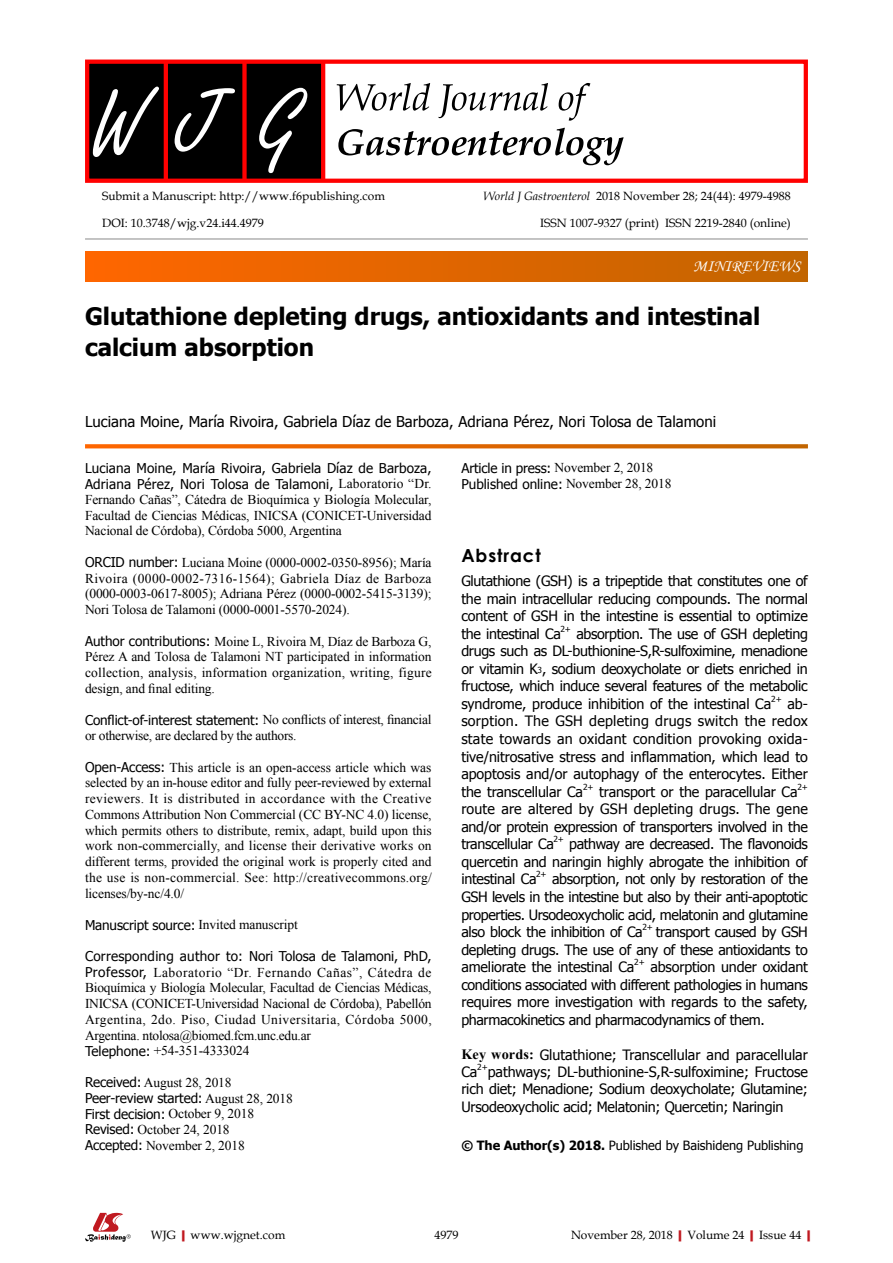
<style>
.page{position:relative;width:893px;height:1263px;background:#fff}
.page>*{position:absolute;margin:0;border:0;box-sizing:border-box;transform-origin:0 0}
.t1{font:700 24px/31.5px "Tahoma";color:#000}
.t2{font:700 18px "Century Gothic";letter-spacing:.05em;color:#000}
.t3{font:16.5px "Monotype Corsiva";color:#fff}
.t4{font:15px "Tahoma";color:#000}
.t5{font:14.25px/17.5px "Tahoma";letter-spacing:-.015em;color:#000;text-align:justify}
.t6{font:13.5px/15.8px "Times New Roman";letter-spacing:-.01em;color:#000;text-align:justify}
.t7{font:13.5px/15.8px "Tahoma";letter-spacing:-.01em;color:#000}
.t8{font:12.75px "Tahoma";letter-spacing:-.005em;color:#000}
.t9{font:12px "Book Antiqua";color:#000}
.t10{font:8.25px "Tahoma";color:#000}
.s1{font-style:italic}
.s2{font-family:"Tahoma"}
.s3{font-family:"Times New Roman"}
.s4{font-size:8.25px}
.s5{font-family:"Times New Roman";font-weight:700}
.s6{font-weight:700}
.s7{font-weight:700;color:#c01920}
</style>
<div class="page">
<div style="left:85px;top:252px;width:723px;height:29px;background:linear-gradient(to right,#f60,#c16500)"></div>
<hr style="left:85px;top:239px;width:723px;height:1px;background:#898989">
<div style="left:87px;top:61px;width:236px;height:121px;background:#000"></div>
<hr style="left:164px;top:61px;width:4px;height:121px;background:#f00">
<div style="left:242px;top:61px;width:5px;height:121px;background:#f00"></div>
<hr style="left:321px;top:61px;width:4px;height:121px;background:#f00">
<div style="left:85px;top:60px;width:723px;height:123px;border:4px solid #f00"></div>
<svg style="left:259px;top:88px;width:48px;height:85px"></svg>
<svg style="left:175px;top:88px;width:60px;height:64px"></svg>
<svg style="left:93px;top:87px;width:66px;height:70px"></svg>
<svg style="left:337px;top:83px;width:253px;height:38px"></svg>
<svg style="left:338px;top:128px;width:286px;height:37px"></svg>
<svg style="left:85px;top:444px;width:723px;height:4px;background:#e16d0d"></svg>
<svg style="left:85px;top:1213px;width:46px;height:29px"></svg>
<p class="t9" style="left:102px;top:188px;width:284px">Submit a Manuscript: http://www.f6publishing.com</p>
<p class="t9" style="left:102px;top:215px;width:163px">DOI: 10.3748/wjg.v24.i44.4979</p>
<p class="t9" style="left:483px;top:188px;width:309px"><span class="s1">World J Gastroenterol</span> 2018 November 28; 24(44): 4979-4988</p>
<p class="t9" style="left:540px;top:215px;width:252px">ISSN 1007-9327 (print) ISSN 2219-2840 (online)</p>
<p class="t3" style="left:693px;top:256px;width:109px">MINIREVIEWS</p>
<p class="t1" style="left:85px;top:298px;width:677px">Glutathione depleting drugs, antioxidants and intestinal calcium absorption</p>
<p class="t4" style="left:85px;top:412px;width:633px">Luciana Moine, María Rivoira, Gabriela Díaz de Barboza, Adriana Pérez, Nori Tolosa de Talamoni</p>
<p class="t6" style="left:85px;top:460px;width:348px"><span class="s2">Luciana Moine, María Rivoira, Gabriela Díaz de Barboza, Adriana Pérez, Nori Tolosa de Talamoni,</span> Laboratorio “Dr.<br>Fernando Cañas”, Cátedra de Bioquímica y Biología Molecular, Facultad de Ciencias Médicas, INICSA (CONICET-Universidad Nacional de Córdoba), Córdoba 5000, Argentina</p>
<p class="t6" style="left:85px;top:554px;width:348px"><span class="s2">ORCID number:</span> Luciana Moine (0000-0002-0350-8956); María Rivoira (0000-0002-7316-1564); Gabriela Díaz de Barboza (0000-0003-0617-8005); Adriana Pérez (0000-0002-5415-3139); Nori Tolosa de Talamoni (0000-0001-5570-2024).</p>
<p class="t6" style="left:85px;top:633px;width:348px"><span class="s2">Author contributions:</span> Moine L, Rivoira M, Díaz de Barboza G, Pérez A and Tolosa de Talamoni NT participated in information collection, analysis, information organization, writing, figure design, and final editing.</p>
<p class="t6" style="left:85px;top:712px;width:348px"><span class="s2">Conflict-of-interest statement:</span> No conflicts of interest, financial or otherwise, are declared by the authors.</p>
<p class="t6" style="left:85px;top:759px;width:348px"><span class="s2">Open-Access:</span> This article is an open-access article which was selected by an in-house editor and fully peer-reviewed by external reviewers. It is distributed in accordance with the Creative Commons Attribution Non Commercial (CC BY-NC 4.0) license, which permits others to distribute, remix, adapt, build upon this work non-commercially, and license their derivative works on different terms, provided the original work is properly cited and the use is non-commercial. See: http://creativecommons.org/ licenses/by-nc/4.0/</p>
<p class="t7" style="left:85px;top:916px;width:214px">Manuscript source: <span class="s3">Invited manuscript</span></p>
<p class="t6" style="left:85px;top:948px;width:348px;text-align:left"><span class="s2">Corresponding author to: Nori Tolosa de Talamoni, PhD, Professor,</span> Laboratorio “Dr. Fernando Cañas”, Cátedra de Bioquímica y Biología Molecular, Facultad de Ciencias Médicas, INICSA (CONICET-Universidad Nacional de Córdoba), Pabellón Argentina, 2do. Piso, Ciudad Universitaria, Córdoba 5000, Argentina. ntolosa@biomed.fcm.unc.edu.ar<br><span class="s2">Telephone:</span> +54-351-4333024</p>
<p class="t6" style="left:85px;top:1074px;width:209px;text-align:left"><span class="s2">Received:</span> August 28, 2018<br><span class="s2">Peer-review started:</span> August 28, 2018<br><span class="s2">First decision:</span> October 9, 2018<br><span class="s2">Revised:</span> October 24, 2018<br><span class="s2">Accepted:</span> November 2, 2018</p>
<p class="t7" style="left:461px;top:459px;width:212px">Article in press: <span class="s3">November 2, 2018<br></span>Published online: <span class="s3">November 28, 2018</span></p>
<p class="t2" style="left:461px;top:542px;width:81px">Abstract</p>
<p class="t5" style="left:461px;top:571px;width:348px">Glutathione (GSH) is a tripeptide that constitutes one of the main intracellular reducing compounds. The nor-mal content of GSH in the intestine is essential to op-timize the intestinal Ca</p>
<p class="t10" style="left:560px;top:623px;width:12px">2+</p>
<p class="t5" style="left:461px;top:624px;width:348px;text-indent:115px">absorption. The use of GSH depleting drugs such as DL-buthionine-S,R-sulfoximine, menadione or vitamin K<span class="s4">3</span>, sodium deoxycholate or diets enriched in fructose, which induce several features of the metabolic syndrome, produce inhibition of the intestinal Ca</p>
<p class="t10" style="left:771px;top:693px;width:12px">2+</p>
<p class="t5" style="left:461px;top:694px;width:348px;text-indent:326px">ab&shy;sorption. The GSH depleting drugs switch the redox state towards an oxidant condition provoking oxida&shy;tive/nitro-sative stress and inflammation, which lead to apoptosis and/or autophagy of the enterocytes. Either the transcellular Ca</p>
<p class="t10" style="left:583px;top:781px;width:12px">2+</p>
<p class="t5" style="left:599px;top:782px;width:200px">transport or the paracellular Ca</p>
<p class="t10" style="left:797px;top:781px;width:12px">2+</p>
<p class="t5" style="left:461px;top:799px;width:348px">route are altered by GSH depleting drugs. The gene and/or protein expression of transporters involved in the transcellular Ca</p>
<p class="t10" style="left:553px;top:834px;width:12px">2+</p>
<p class="t5" style="left:461px;top:835px;width:348px;text-indent:108px">pathway are decreased. The flavonoids quercetin and naringin highly abrogate the inhibition of intestinal Ca</p>
<p class="t10" style="left:536px;top:869px;width:12px">2+</p>
<p class="t5" style="left:461px;top:870px;width:348px;text-indent:91px">absorption, not only by restoration of the GSH levels in the intestine but also by their anti-apoptotic properties. Ursodeoxycholic acid, melatonin and glutamine also block the inhibition of Ca</p>
<p class="t10" style="left:642px;top:921px;width:12px">2+</p>
<p class="t5" style="left:461px;top:922px;width:348px;text-indent:194px">transport caused by GSH depleting drugs. The use of any of these antioxidants to ameliorate the intestinal Ca</p>
<p class="t10" style="left:634px;top:956px;width:12px">2+</p>
<p class="t5" style="left:461px;top:957px;width:348px;text-indent:189px">absorption under oxidant conditions associated with different pathologies in humans requires more investigation with regards to the safety, pharmacokinetics and pharmacodynamics of them.</p>
<p class="t5" style="left:461px;top:1045px;width:348px"><span class="s5">Key words:</span> Glutathione; Transcellular and paracellular<br>Ca</p>
<p class="t10" style="left:477px;top:1061px;width:12px">2+</p>
<p class="t5" style="left:461px;top:1062px;width:348px;text-indent:26px">pathways; DL-buthionine-S,R-sulfoximine; Fructose rich diet; Menadione; Sodium deoxycholate; Glutamine; Ursodeoxycholic acid; Melatonin; Quercetin; Naringin</p>
<p class="t8" style="left:461px;top:1137px;width:343px"><span class="s6">© The Author(s) 2018.</span> Published by Baishideng Publishing</p>
<p class="t9" style="left:151px;top:1226px;width:136px">WJG<span class="s7">|</span>www.wjgnet.com</p>
<p class="t9" style="left:434px;top:1226px;width:25px">4979</p>
<p class="t9" style="left:571px;top:1226px;width:246px">November 28, 2018<span class="s7">|</span>Volume 24<span class="s7">|</span>Issue 44<span class="s7">|</span></p>
</div>
